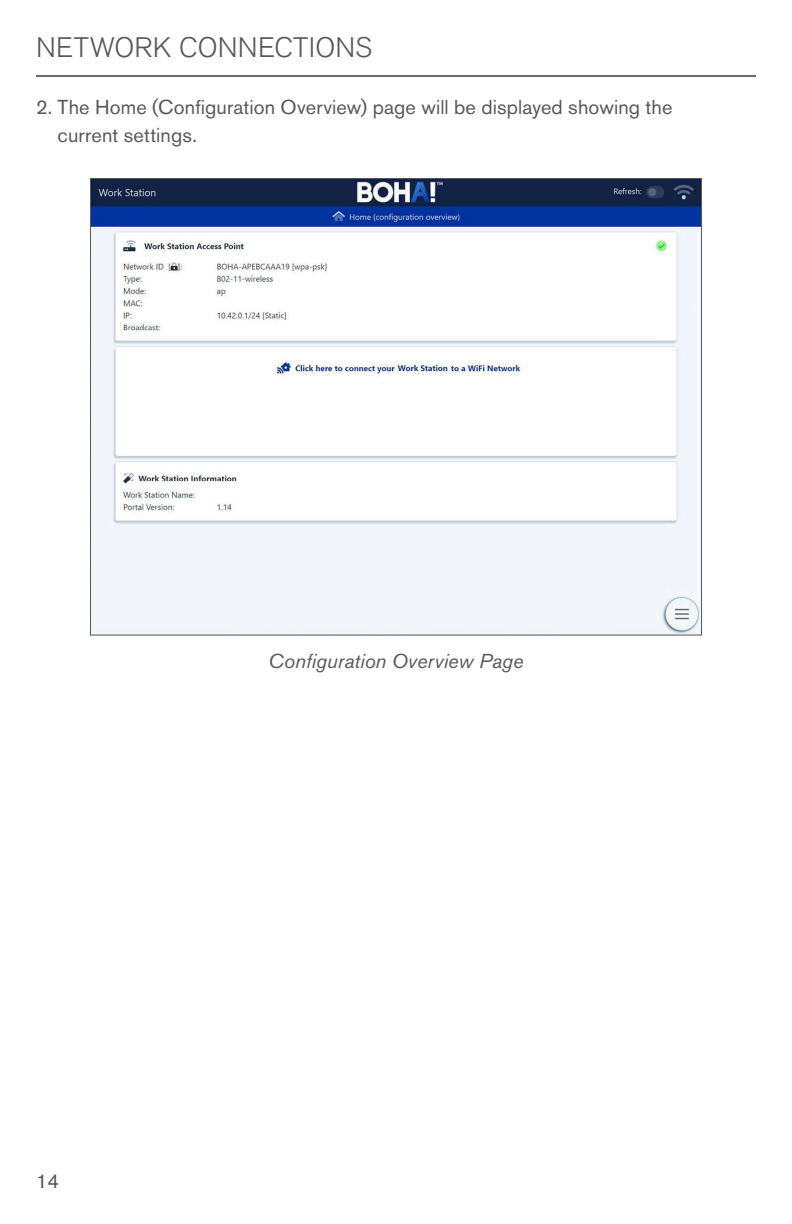
<style>
.page{position:relative;width:792px;height:1224px;background:#fff}
.page>*{position:absolute;margin:0;border:0;box-sizing:border-box;transform-origin:0 0}
.t1{font:300 28px "Akzidenz Grotesk Pro";letter-spacing:.01em;color:#57585a}
.t2{font:20px/28px "Akzidenz Grotesk Pro";letter-spacing:.005em;color:#57585a}
.t3{font:italic 20px "Akzidenz Grotesk Pro";letter-spacing:.005em;color:#57585a}
</style>
<div class="page">
<hr style="left:36px;top:75px;width:720px;height:2px;background:#6c6d70">
<img style="left:92px;top:180px;width:608px;height:454px">
<p class="t1" style="left:36px;top:29px;width:338px">NETWORK CONNECTIONS</p>
<p class="t2" style="left:58px;top:93px;width:616px;text-indent:-22px">2. The Home (Configuration Overview) page will be displayed showing the current settings.</p>
<p class="t2" style="left:36px;top:1167px;width:25px">14</p>
<p class="t3" style="left:268px;top:648px;width:257px">Configuration Overview Page</p>
</div>
